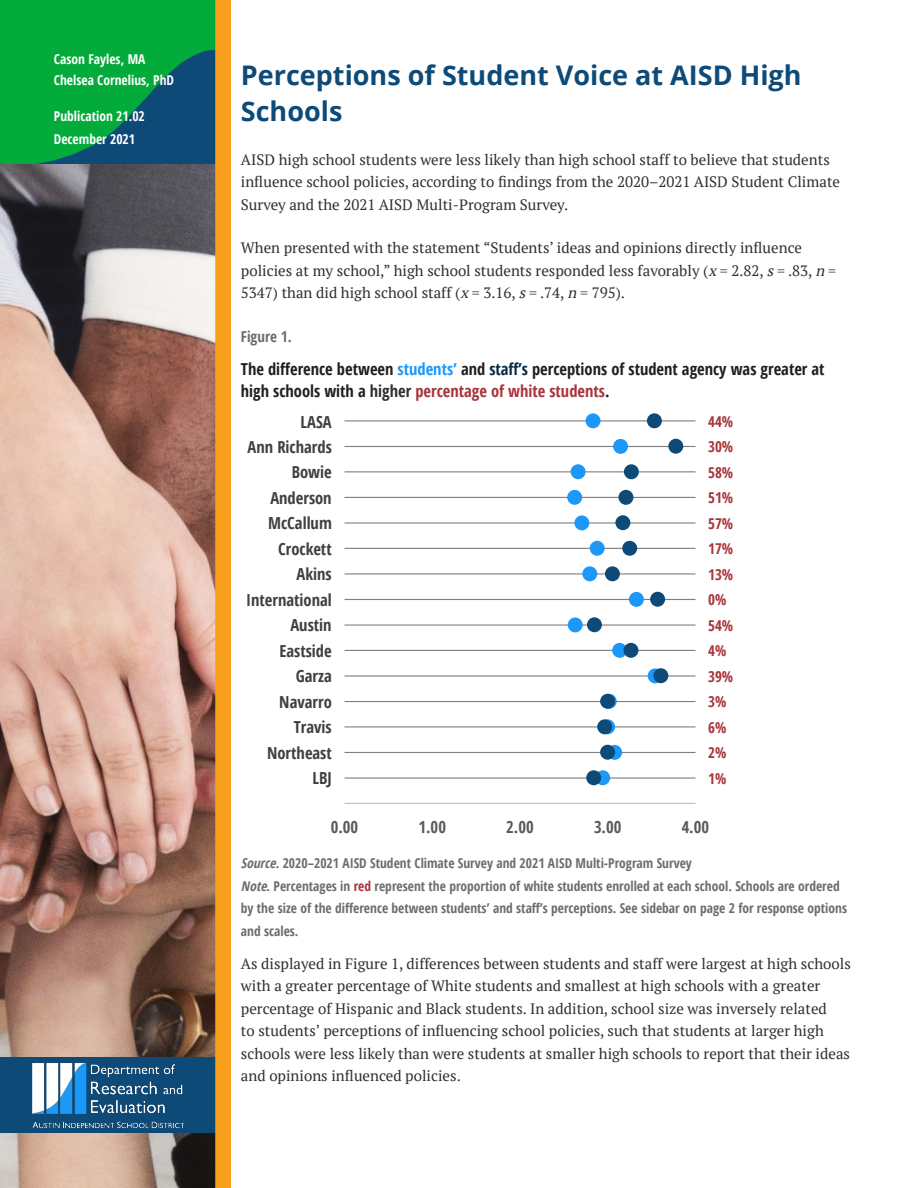
<style>
.page{position:relative;width:918px;height:1188px;background:#fff}
.page>*{position:absolute;margin:0;border:0;box-sizing:border-box;transform-origin:0 0}
.t1{font:700 27px/36px "Open Sans";color:#0d4a78}
.Figure_Title{font:700 condensed 16.5px/22.5px "Open Sans";color:#231f20}
.t2{font:700 condensed 16.5px/25.5px "Open Sans";color:#404040;text-align:right}
.t3{font:700 condensed 16.5px "Open Sans";letter-spacing:.005em;color:#595959}
.Body{font:15px/22.5px "PT Serif";color:#303030}
.t4{font:700 condensed 15px/25.5px "Open Sans";letter-spacing:-.005em;color:#a8353a}
.Body-2{font:700 condensed 15px "Open Sans";color:#6d6d6d}
.Figure_Source{font:700 condensed 13.5px/22.5px "Open Sans";color:#6d6d6d}
.Publication{font:700 condensed 13.5px "Open Sans";color:#fff}
.s1{font-style:italic}
.s2{color:#1b98f8}
.s3{color:#082b45}
.s4{color:#303030}
.s5{color:#a8353a}
</style>
<div class="page">
<div style="left:0;top:0;width:216px;height:169px;background:#02ab3a"></div>
<img style="left:37px;top:49px;width:178px;height:115px">
<img style="left:0;top:164px;width:215px;height:1024px">
<hr style="left:345px;top:777px;width:351px;height:2px;background:#7f7f7f">
<hr style="left:345px;top:752px;width:351px;height:1px;background:#7f7f7f">
<hr style="left:345px;top:726px;width:351px;height:1px;background:#7f7f7f">
<hr style="left:345px;top:701px;width:351px;height:1px;background:#7f7f7f">
<hr style="left:345px;top:675px;width:351px;height:2px;background:#7f7f7f">
<hr style="left:345px;top:650px;width:351px;height:1px;background:#7f7f7f">
<hr style="left:345px;top:624px;width:351px;height:2px;background:#7f7f7f">
<hr style="left:345px;top:599px;width:351px;height:1px;background:#7f7f7f">
<hr style="left:345px;top:573px;width:351px;height:1px;background:#7f7f7f">
<hr style="left:345px;top:548px;width:351px;height:1px;background:#7f7f7f">
<hr style="left:345px;top:522px;width:351px;height:2px;background:#7f7f7f">
<hr style="left:345px;top:497px;width:351px;height:1px;background:#7f7f7f">
<hr style="left:345px;top:471px;width:351px;height:1px;background:#7f7f7f">
<hr style="left:345px;top:446px;width:351px;height:1px;background:#7f7f7f">
<hr style="left:345px;top:420px;width:351px;height:1px;background:#7f7f7f">
<hr style="left:345px;top:803px;width:351px;height:1px;background:#bfbfbf">
<div style="left:567px;top:490px;width:15px;height:15px;background:#1b98f8;border-radius:50%"></div>
<div style="left:618px;top:490px;width:15px;height:15px;background:#0d4a78;border-radius:50%"></div>
<div style="left:629px;top:592px;width:15px;height:15px;background:#1b98f8;border-radius:50%"></div>
<div style="left:650px;top:592px;width:15px;height:15px;background:#0d4a78;border-radius:50%"></div>
<svg style="left:602px;top:694px;width:15px;height:15px"></svg>
<div style="left:600px;top:694px;width:15px;height:15px;background:#0d4a78;border-radius:50%"></div>
<div style="left:586px;top:413px;width:15px;height:15px;background:#1b98f8;border-radius:50%"></div>
<div style="left:647px;top:413px;width:15px;height:15px;background:#0d4a78;border-radius:50%"></div>
<div style="left:613px;top:439px;width:15px;height:15px;background:#1b98f8;border-radius:50%"></div>
<div style="left:668px;top:439px;width:15px;height:15px;background:#0d4a78;border-radius:50%"></div>
<div style="left:571px;top:464px;width:15px;height:15px;background:#1b98f8;border-radius:50%"></div>
<div style="left:624px;top:464px;width:15px;height:15px;background:#0d4a78;border-radius:50%"></div>
<div style="left:574px;top:515px;width:15px;height:15px;background:#1b98f8;border-radius:50%"></div>
<div style="left:615px;top:515px;width:15px;height:15px;background:#0d4a78;border-radius:50%"></div>
<div style="left:590px;top:541px;width:15px;height:15px;background:#1b98f8;border-radius:50%"></div>
<div style="left:622px;top:541px;width:15px;height:15px;background:#0d4a78;border-radius:50%"></div>
<div style="left:582px;top:566px;width:15px;height:15px;background:#1b98f8;border-radius:50%"></div>
<div style="left:605px;top:566px;width:15px;height:15px;background:#0d4a78;border-radius:50%"></div>
<div style="left:568px;top:617px;width:15px;height:15px;background:#1b98f8;border-radius:50%"></div>
<div style="left:587px;top:617px;width:15px;height:15px;background:#0d4a78;border-radius:50%"></div>
<div style="left:612px;top:643px;width:15px;height:15px;background:#1b98f8;border-radius:50%"></div>
<div style="left:624px;top:643px;width:14px;height:15px;background:#0d4a78;border-radius:50%"></div>
<div style="left:648px;top:668px;width:15px;height:15px;background:#1b98f8;border-radius:50%"></div>
<div style="left:653px;top:668px;width:15px;height:15px;background:#0d4a78;border-radius:50%"></div>
<svg style="left:600px;top:719px;width:15px;height:15px"></svg>
<div style="left:597px;top:719px;width:15px;height:15px;background:#0d4a78;border-radius:50%"></div>
<div style="left:607px;top:745px;width:15px;height:15px;background:#1b98f8;border-radius:50%"></div>
<div style="left:600px;top:745px;width:15px;height:15px;background:#0d4a78;border-radius:50%"></div>
<div style="left:595px;top:770px;width:15px;height:15px;background:#1b98f8;border-radius:50%"></div>
<div style="left:586px;top:770px;width:15px;height:15px;background:#0d4a78;border-radius:50%"></div>
<div style="left:0;top:1058px;width:216px;height:75px;background:#0d4a78"></div>
<img style="left:32px;top:1063px;width:153px;height:66px">
<div style="left:216px;top:0;width:14px;height:1188px;background:#f8a01b"></div>
<div style="left:215px;top:0;width:16px;height:1188px;border:2px solid #f8a01b"></div>
<p class="Publication" style="left:54px;top:50px;width:93px">Cason Fayles, MA</p>
<p class="Publication" style="left:54px;top:71px;width:122px">Chelsea Cornelius, PhD</p>
<p class="Publication" style="left:54px;top:107px;width:92px">Publication 21.02</p>
<p class="Publication" style="left:54px;top:130px;width:83px">December 2021</p>
<h1 class="t1" style="left:241px;top:57px;width:562px">Perceptions of Student Voice at AISD High<br>Schools</h1>
<p class="Body" style="left:241px;top:148px;width:601px">AISD high school students were less likely than high school staff to believe that students influence school policies, according to findings from the 2020–2021 AISD Student Climate<br>Survey and the 2021 AISD Multi-Program Survey.</p>
<p class="Body" style="left:241px;top:236px;width:597px">When presented with the statement “Students’ ideas and opinions directly influence policies at my school,” high school students responded less favorably (<span class="s1">x</span> = 2.82, <span class="s1">s</span>= .83, <span class="s1">n</span> =<br>5347) than did high school staff (<span class="s1">x</span> = 3.16, <span class="s1">s</span>= .74, <span class="s1">n</span> = 795).</p>
<p class="Body-2" style="left:241px;top:326px;width:52px">Figure 1.</p>
<h5 class="Figure_Title" style="left:241px;top:357px;width:585px">The difference between <span class="s2">students’</span> and <span class="s3">staff’s</span> perceptions of student agency was greater at high schools with a <span class="s4">higher</span> <span class="s5">percentage of white students</span>.</h5>
<p class="t2" style="left:246px;top:409px;width:87px">LASA<br>Ann Richards<br>Bowie<br>Anderson<br>McCallum<br>Crockett<br>Akins<br>International<br>Austin<br>Eastside<br>Garza<br>Navarro<br>Travis<br>Northeast<br>LBJ</p>
<p class="t4" style="left:708px;top:408px;width:27px">44%<br>30%<br>58%<br>51%<br>57%<br>17%<br>13%<br>0%<br>54%<br>4%<br>39%<br>3%<br>6%<br>2%<br>1%</p>
<p class="t3" style="left:331px;top:815px;width:29px">0.00</p>
<p class="t3" style="left:419px;top:815px;width:29px">1.00</p>
<p class="t3" style="left:506px;top:815px;width:29px">2.00</p>
<p class="t3" style="left:594px;top:815px;width:29px">3.00</p>
<p class="t3" style="left:682px;top:815px;width:29px">4.00</p>
<p class="Figure_Source" style="left:241px;top:852px;width:453px"><span class="s1">Source</span>. 2020–2021 AISD Student Climate Survey and 2021 AISD Multi-Program Survey</p>
<p class="Figure_Source" style="left:241px;top:874px;width:608px"><span class="s1">Note</span>. Percentages in <span class="s5">red</span> represent the proportion of white students enrolled at each school. Schools are ordered by the size of the difference between students’ and staff’s perceptions. See sidebar on page 2 for response options and scales.</p>
<p class="Body" style="left:241px;top:952px;width:611px">As displayed in Figure 1, differences between students and staff were largest at high schools with a greater percentage of White students and smallest at high schools with a greater percentage of Hispanic and Black students. In addition, school size was inversely related<br>to students’ perceptions of influencing school policies, such that students at larger high schools were less likely than were students at smaller high schools to report that their ideas and opinions influenced policies.</p>
</div>
